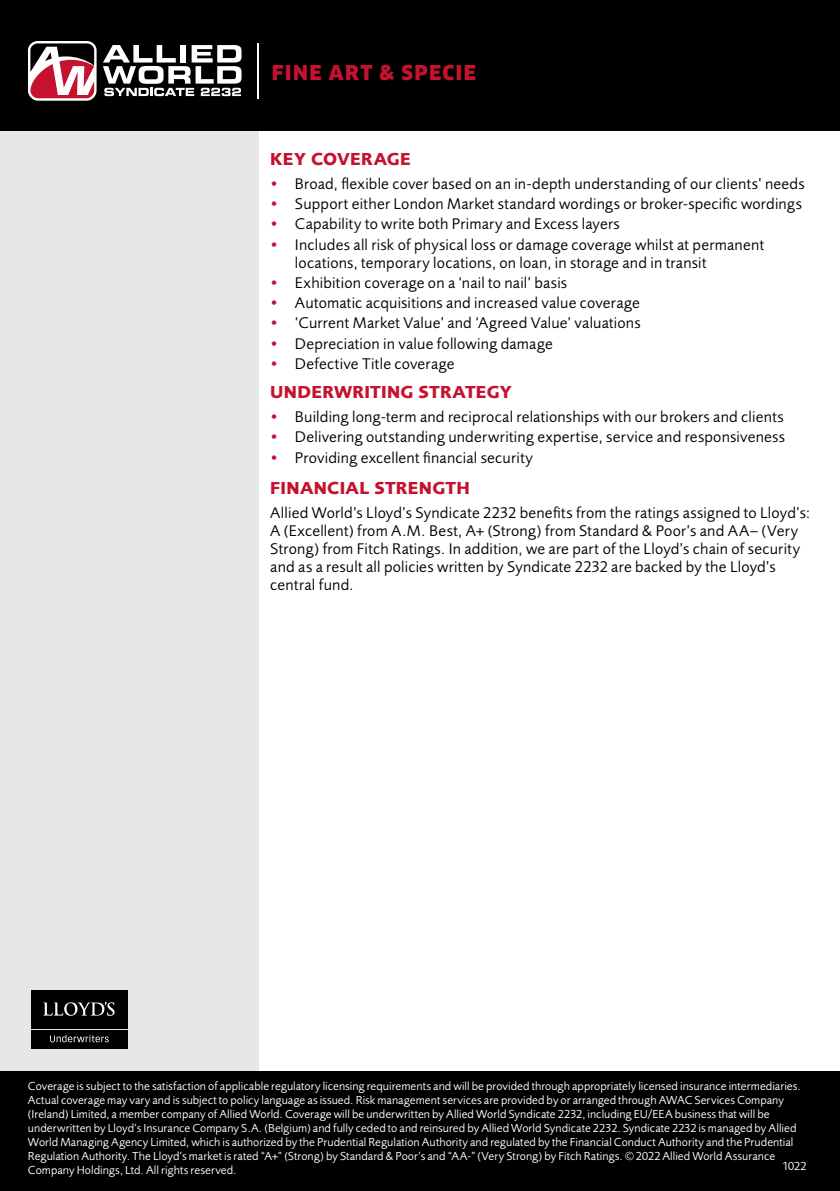
<style>
.page{position:relative;width:840px;height:1191px;background:#fff}
.page>*{position:absolute;margin:0;border:0;box-sizing:border-box;transform-origin:0 0}
.t1{font:900 20px "Clan Pro";letter-spacing:.06em;color:#c4122f}
.t2{font:700 18px "Foundry Sans";letter-spacing:.015em;color:#c4122f}
.t3{font:16px/18px "Foundry Sans";letter-spacing:.015em;color:#000}
.t4{font:12px/14px "Foundry Sans";color:#fff}
.s1{color:#c4122f}
</style>
<div class="page">
<div style="left:0;top:0;width:259px;height:1191px;background:#e6e7e8"></div>
<div style="left:0;top:0;width:839px;height:130px;background:#000"></div>
<svg style="left:28px;top:41px;width:68px;height:60px"></svg>
<svg style="left:30px;top:43px;width:64px;height:55px"></svg>
<svg style="left:103px;top:45px;width:138px;height:51px"></svg>
<hr style="left:257px;top:43px;width:1px;height:56px;background:#fff">
<div style="left:31px;top:1029px;width:96px;height:19px;background:#000"></div>
<svg style="left:50px;top:1034px;width:59px;height:8px"></svg>
<div style="left:31px;top:989px;width:96px;height:39px;background:#000"></div>
<svg style="left:43px;top:1002px;width:71px;height:13px"></svg>
<div style="left:0;top:1071px;width:839px;height:120px;background:#000"></div>
<p class="t1" style="left:272px;top:61px;width:205px">FINE ART &amp; SPECIE</p>
<p class="t2" style="left:270px;top:148px;width:142px">KEY COVERAGE</p>
<p class="t3" style="left:270px;top:175px;width:535px"><span class="s1">•</span> Broad, flexible cover based on an in-depth understanding of our clients’ needs</p>
<p class="t3" style="left:270px;top:195px;width:533px"><span class="s1">•</span> Support either London Market standard wordings or broker-specific wordings</p>
<p class="t3" style="left:270px;top:215px;width:351px"><span class="s1">•</span> Capability to write both Primary and Excess layers</p>
<p class="t3" style="left:295px;top:236px;width:470px;text-indent:-25px"><span class="s1">•</span> Includes all risk of physical loss or damage coverage whilst at permanent locations, temporary locations, on loan, in storage and in transit</p>
<p class="t3" style="left:270px;top:274px;width:298px"><span class="s1">•</span> Exhibition coverage on a ‘nail to nail’ basis</p>
<p class="t3" style="left:270px;top:294px;width:371px"><span class="s1">•</span> Automatic acquisitions and increased value coverage</p>
<p class="t3" style="left:270px;top:314px;width:371px"><span class="s1">•</span> ‘Current Market Value’ and ‘Agreed Value’ valuations</p>
<p class="t3" style="left:270px;top:335px;width:284px"><span class="s1">•</span> Depreciation in value following damage</p>
<p class="t3" style="left:270px;top:355px;width:186px"><span class="s1">•</span> Defective Title coverage</p>
<p class="t2" style="left:270px;top:382px;width:243px">UNDERWRITING STRATEGY</p>
<p class="t3" style="left:270px;top:408px;width:514px"><span class="s1">•</span> Building long-term and reciprocal relationships with our brokers and clients</p>
<p class="t3" style="left:270px;top:428px;width:516px"><span class="s1">•</span> Delivering outstanding underwriting expertise, service and responsiveness</p>
<p class="t3" style="left:270px;top:448px;width:264px"><span class="s1">•</span> Providing excellent financial security</p>
<p class="t2" style="left:270px;top:477px;width:201px">FINANCIAL STRENGTH</p>
<p class="t3" style="left:270px;top:504px;width:541px">Allied World’s Lloyd’s Syndicate 2232 benefits from the ratings assigned to Lloyd’s:<br>A (Excellent) from A.M. Best, A+ (Strong) from Standard &amp; Poor’s and AA– (Very Strong) from Fitch Ratings. In addition, we are part of the Lloyd’s chain of security and as a result all policies written by Syndicate 2232 are backed by the Lloyd’s central fund.</p>
<p class="t4" style="left:28px;top:1078px;width:774px">Coverage is subject to the satisfaction of applicable regulatory licensing requirements and will be provided through appropriately licensed insurance intermediaries.<br>Actual coverage may vary and is subject to policy language as issued. Risk management services are provided by or arranged through AWAC Services Company (Ireland) Limited, a member company of Allied World. Coverage will be underwritten by Allied World Syndicate 2232, including EU/EEA business that will be underwritten by Lloyd’s Insurance Company S.A. (Belgium) and fully ceded to and reinsured by Allied World Syndicate 2232. Syndicate 2232 is managed by Allied World Managing Agency Limited, which is authorized by the Prudential Regulation Authority and regulated by the Financial Conduct Authority and the Prudential Regulation Authority. The Lloyd’s market is rated “A+” (Strong) by Standard &amp; Poor’s and “AA-” (Very Strong) by Fitch Ratings. © 2022 Allied World Assurance Company Holdings, Ltd. All rights reserved.</p>
<p class="t4" style="left:782px;top:1159px;width:26px">1022</p>
</div>
